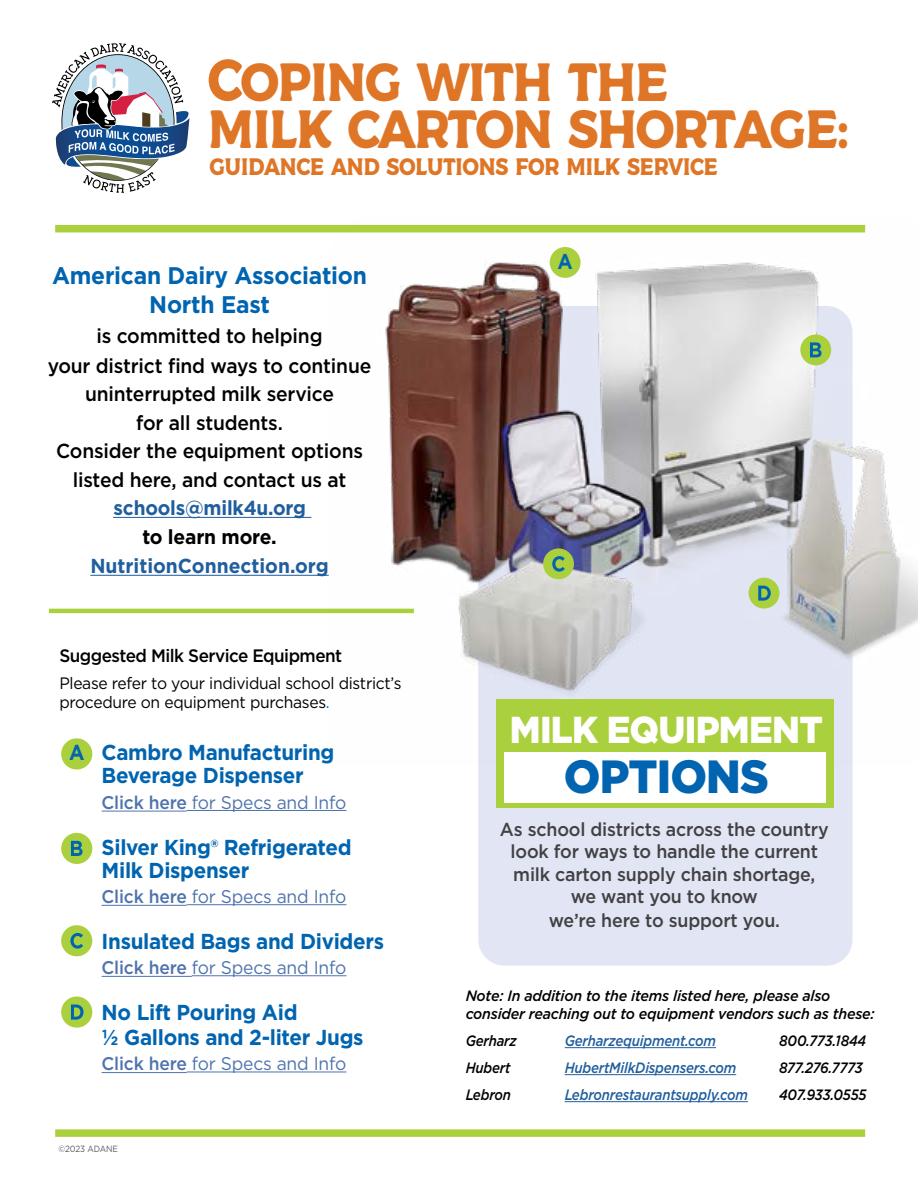
<style>
.page{position:relative;width:918px;height:1188px;background:#fff}
.page>*{position:absolute;margin:0;border:0;box-sizing:border-box;transform-origin:0 0}
.t1{font:54.15px/47.7px "Messenger";letter-spacing:-.04em;color:#df7627;scale:.9 1}
.t2{font:900 46.5px "Gotham";letter-spacing:-.02em;color:#0064b0;scale:.95 1}
.t3{font:900 37.5px "Gotham";letter-spacing:-.02em;color:#fff;scale:.95 1}
.t4{font:24px "Messenger";letter-spacing:-.03em;color:#df7627;scale:.87 1}
.t5{font:700 24px/28.5px "Gotham";letter-spacing:-.01em;color:#0064b0;text-align:center;scale:.95 1}
.t6{font:700 21.6px/23.1px "Gotham";letter-spacing:-.015em;color:#0064b0;scale:.95 1}
.t7{font:700 21.6px "Gotham";letter-spacing:-.015em;color:#0064b0;scale:.9 1}
.t8{font:700 21.45px "Gotham";color:#0064b0;scale:.9 1}
.t9{font:500 20.25px/28.8px "Gotham";letter-spacing:-.01em;color:#000;text-align:center;scale:.95 1}
.t10{font:700 20.25px "Gotham";color:#215e9e;scale:.95 1}
.t11{font:700 20.25px "Gotham";color:#215e9e;scale:.94 1}
.t12{font:700 20.25px "Gotham";letter-spacing:-.01em;color:#000;scale:.95 1}
.t13{font:500 18.75px/22.8px "Gotham";letter-spacing:-.01em;color:#414042;text-align:center;scale:.95 1}
.t14{font:18.3px "Gotham";letter-spacing:-.01em;color:#4f73ad;scale:.95 1}
.t15{font:500 18px "Gotham";letter-spacing:-.03em;color:#000;scale:.95 1}
.t16{font:16.5px/19.4px "Gotham";letter-spacing:-.02em;color:#000;scale:.95 1}
.t17{font:italic 500 15px/18px "Gotham";letter-spacing:-.015em;color:#000;scale:.95 1}
.t18{font:italic 500 15px "Gotham";letter-spacing:-.015em;color:#215e9e;scale:.88 1}
.t19{font:italic 500 15px "Gotham";letter-spacing:-.015em;color:#000;scale:.88 1}
.t20{font:9px "Gotham";letter-spacing:-.01em;color:#58595b;scale:.9 1}
.s1{font-size:59.1px}
.s2{color:#0064b0}
.s3{font-weight:500}
</style>
<div class="page">
<div style="left:478px;top:306px;width:375px;height:660px;background:#e1e5f4;border-radius:26px"></div>
<img style="left:329px;top:225px;width:589px;height:540px">
<svg style="left:52px;top:43px;width:138px;height:150px"></svg>
<hr style="left:113px;top:517px;width:198px;height:1px;background:#215e9e">
<hr style="left:90px;top:575px;width:239px;height:1px;background:#215e9e">
<div style="left:55px;top:225px;width:810px;height:7px;background:#abd03e"></div>
<div style="left:497px;top:700px;width:337px;height:108px;background:#abd03e"></div>
<div style="left:504px;top:752px;width:322px;height:51px;background:#fff"></div>
<div style="left:55px;top:1129px;width:810px;height:8px;background:#abd03e"></div>
<div style="left:550px;top:247px;width:31px;height:31px;background:#abd03e;border-radius:50%"></div>
<hr style="left:102px;top:811px;width:85px;height:1px;background:#4f73ad">
<hr style="left:187px;top:810px;width:159px;height:1px;background:#4f73ad">
<hr style="left:102px;top:905px;width:85px;height:1px;background:#4f73ad">
<hr style="left:187px;top:904px;width:159px;height:1px;background:#4f73ad">
<hr style="left:102px;top:976px;width:90px;height:1px;background:#4f73ad">
<hr style="left:192px;top:975px;width:154px;height:1px;background:#4f73ad">
<hr style="left:102px;top:1072px;width:85px;height:1px;background:#4f73ad">
<hr style="left:187px;top:1072px;width:159px;height:1px;background:#4f73ad">
<div style="left:61px;top:925px;width:31px;height:31px;background:#abd03e;border-radius:50%"></div>
<svg style="left:70px;top:933px;width:13px;height:16px"></svg>
<div style="left:61px;top:997px;width:31px;height:31px;background:#abd03e;border-radius:50%"></div>
<svg style="left:71px;top:1005px;width:13px;height:15px"></svg>
<div style="left:61px;top:738px;width:31px;height:32px;background:#abd03e;border-radius:50%"></div>
<div style="left:61px;top:833px;width:31px;height:31px;background:#abd03e;border-radius:50%"></div>
<svg style="left:71px;top:841px;width:12px;height:15px"></svg>
<div style="left:543px;top:548px;width:31px;height:31px;background:#abd03e;border-radius:50%"></div>
<svg style="left:552px;top:556px;width:13px;height:16px"></svg>
<div style="left:749px;top:578px;width:30px;height:31px;background:#abd03e;border-radius:50%"></div>
<svg style="left:758px;top:586px;width:13px;height:15px"></svg>
<div style="left:800px;top:334px;width:31px;height:31px;background:#abd03e;border-radius:50%"></div>
<svg style="left:810px;top:342px;width:12px;height:15px"></svg>
<hr style="left:565px;top:1047px;width:151px;height:1px;background:#215e9e">
<hr style="left:565px;top:1074px;width:171px;height:1px;background:#215e9e">
<hr style="left:565px;top:1101px;width:183px;height:1px;background:#215e9e">
<hr style="left:49px;top:609px;width:365px;height:4px;background:#abd03e">
<h1 class="t1" style="left:207px;top:60px;width:714px"><span class="s1">C</span>OPING WITH THE<br>MILK CARTON SHORTAGE:</h1>
<p class="t4" style="left:210px;top:156px;width:586px">GUIDANCE AND SOLUTIONS FOR MILK SERVICE</p>
<p class="t5" style="left:52px;top:261px;width:333px">American Dairy Association<br>North East</p>
<p class="t9" style="left:48px;top:321px;width:342px">is committed to helping<br>your district find ways to continue uninterrupted milk service<br>for all students.<br>Consider the equipment options listed here, and contact us at</p>
<p class="t11" style="left:114px;top:495px;width:206px">schools@milk4u.org</p>
<p class="t12" style="left:142px;top:523px;width:143px">to learn more.</p>
<p class="t10" style="left:90px;top:553px;width:252px">NutritionConnection.org</p>
<p class="t15" style="left:59px;top:643px;width:299px">Suggested Milk Service Equipment</p>
<p class="t16" style="left:59px;top:673px;width:362px">Please refer to your individual school district’s procedure on equipment purchases<span class="s2">.</span></p>
<p class="t7" style="left:69px;top:738px;width:19px">A</p>
<p class="t6" style="left:102px;top:741px;width:247px">Cambro Manufacturing<br>Beverage Dispenser</p>
<p class="t14" style="left:102px;top:790px;width:259px"><span class="s3">Click here</span> for Specs and Info</p>
<p class="t6" style="left:102px;top:835px;width:265px">Silver King® Refrigerated<br>Milk Dispenser</p>
<p class="t14" style="left:102px;top:885px;width:259px"><span class="s3">Click here</span> for Specs and Info</p>
<p class="t6" style="left:102px;top:929px;width:299px">Insulated Bags and Dividers</p>
<p class="t14" style="left:102px;top:956px;width:259px"><span class="s3">Click here</span> for Specs and Info</p>
<p class="t6" style="left:102px;top:999px;width:277px;line-height:25.2px">No Lift Pouring Aid<br>½ Gallons and 2-liter Jugs</p>
<p class="t14" style="left:102px;top:1052px;width:259px"><span class="s3">Click here</span> for Specs and Info</p>
<p class="t20" style="left:58px;top:1143px;width:67px">©2023 ADANE</p>
<p class="t8" style="left:558px;top:247px;width:18px">A</p>
<h3 class="t3" style="left:510px;top:704px;width:331px">MILK EQUIPMENT</h3>
<h2 class="t2" style="left:564px;top:745px;width:217px">OPTIONS</h2>
<p class="t13" style="left:500px;top:817px;width:347px">As school districts across the country look for ways to handle the current milk carton supply chain shortage, we want you to know<br>we’re here to support you.</p>
<p class="t17" style="left:466px;top:987px;width:432px">Note: In addition to the items listed here, please also consider reaching out to equipment vendors such as these:</p>
<p class="t19" style="left:466px;top:1031px;width:60px">Gerharz</p>
<p class="t18" style="left:565px;top:1031px;width:174px">Gerharzequipment.com</p>
<p class="t19" style="left:779px;top:1031px;width:101px">800.773.1844</p>
<p class="t19" style="left:466px;top:1058px;width:52px">Hubert</p>
<p class="t18" style="left:565px;top:1058px;width:197px">HubertMilkDispensers.com</p>
<p class="t19" style="left:779px;top:1058px;width:97px">877.276.7773</p>
<p class="t19" style="left:466px;top:1085px;width:53px">Lebron</p>
<p class="t18" style="left:565px;top:1085px;width:210px">Lebronrestaurantsupply.com</p>
<p class="t19" style="left:779px;top:1085px;width:101px">407.933.0555</p>
</div>
